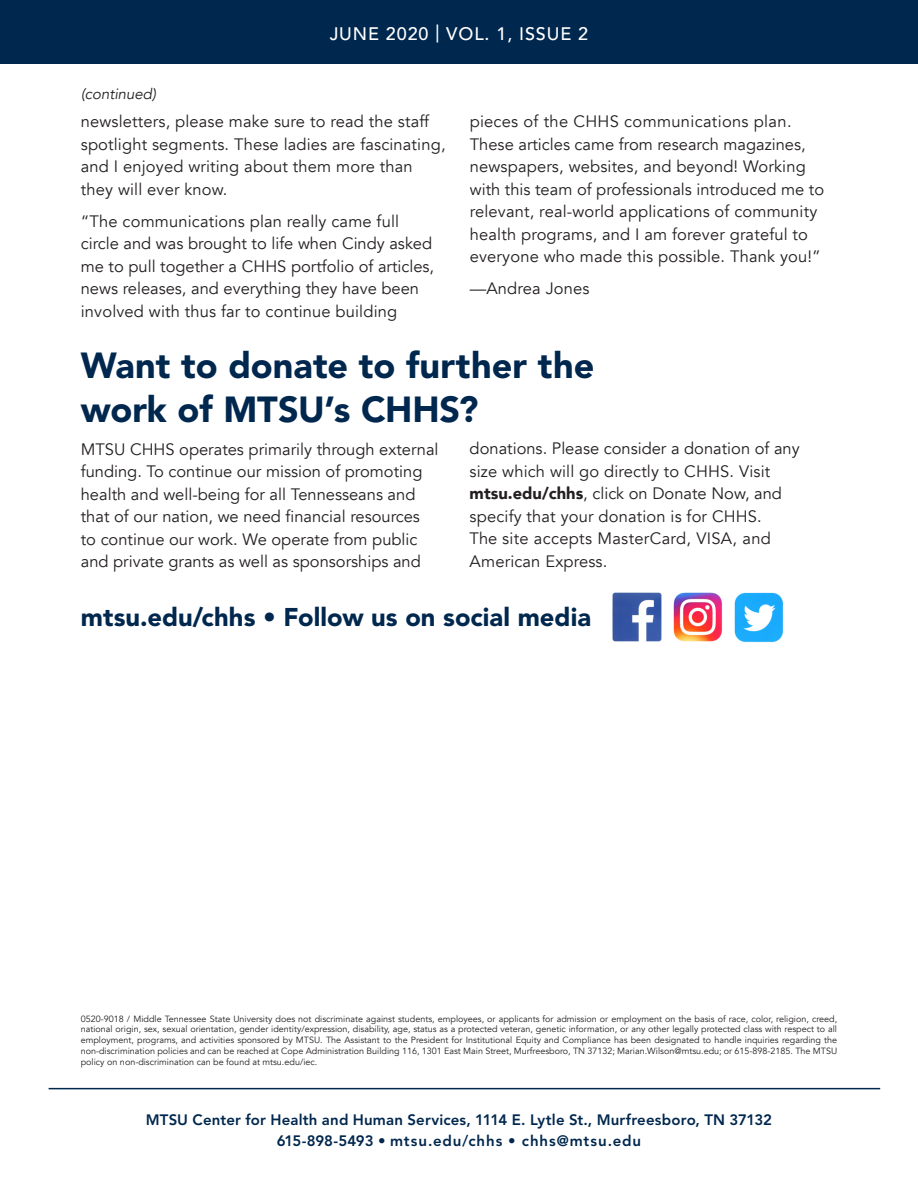
<style>
.page{position:relative;width:918px;height:1188px;background:#fff}
.page>*{position:absolute;margin:0;border:0;box-sizing:border-box;transform-origin:0 0}
.t1{font:900 36px/43.5px "Avenir LT Pro";color:#00274e}
.t2{font:900 25.5px "Avenir LT Pro";letter-spacing:.005em;color:#00274e}
.t3{font:500 18px "Avenir LT Pro";letter-spacing:.05em;color:#fff}
.t4{font:16.5px/22.5px "Avenir";color:#231f20}
.t5{font:800 15px "Avenir LT Pro";letter-spacing:.01em;color:#00274e}
.t6{font:800 15px "Avenir LT Pro";letter-spacing:.06em;color:#00274e}
.t7{font:italic 15px "Avenir";color:#231f20}
.t8{font:9px/10.8px "Avenir";color:#231f20;text-align:justify}
.s1{font-weight:900}
</style>
<div class="page">
<div style="left:0;top:0;width:918px;height:63px;background:#00274e"></div>
<hr style="left:49px;top:1088px;width:831px;height:1px;background:#00274e">
<img style="left:612px;top:592px;width:50px;height:50px">
<img style="left:673px;top:592px;width:49px;height:50px">
<img style="left:734px;top:592px;width:50px;height:51px">
<p class="t7" style="left:81px;top:85px;width:77px">(continued)</p>
<p class="t3" style="left:330px;top:23px;width:260px">JUNE 2020 | VOL. 1, ISSUE 2</p>
<p class="t4" style="left:81px;top:111px;width:366px">newsletters, please make sure to read the staff spotlight segments. These ladies are fascinating, and I enjoyed writing about them more than they will ever know.</p>
<p class="t4" style="left:81px;top:210px;width:355px">“The communications plan really came full circle and was brought to life when Cindy asked me to pull together a CHHS portfolio of articles, news releases, and everything they have been involved with thus far to continue building</p>
<p class="t4" style="left:470px;top:111px;width:356px">pieces of the CHHS communications plan.<br>These articles came from research magazines, newspapers, websites, and beyond! Working with this team of professionals introduced me to relevant, real-world applications of community health programs, and I am forever grateful to everyone who made this possible. Thank you!”</p>
<p class="t4" style="left:470px;top:278px;width:121px">—Andrea Jones</p>
<p class="t1" style="left:81px;top:344px;width:515px">Want to donate to further the work of MTSU’s CHHS?</p>
<p class="t4" style="left:81px;top:438px;width:359px">MTSU CHHS operates primarily through external funding. To continue our mission of promoting health and well-being for all Tennesseans and that of our nation, we need financial resources to continue our work. We operate from public and private grants as well as sponsorships and</p>
<p class="t4" style="left:470px;top:438px;width:332px">donations. Please consider a donation of any size which will go directly to CHHS. Visit <span class="s1">mtsu.edu/chhs</span>, click on Donate Now, and specify that your donation is for CHHS.<br>The site accepts MasterCard, VISA, and American Express.</p>
<p class="t2" style="left:81px;top:601px;width:512px">mtsu.edu/chhs • Follow us on social media</p>
<p class="t8" style="left:81px;top:1013px;width:758px">0520-9018 / Middle Tennessee State University does not discriminate against students, employees, or applicants for admission or employment on the basis of race, color, religion, creed, national origin, sex, sexual orientation, gender identity/expression, disability, age, status as a protected veteran, genetic information, or any other legally protected class with respect to all employment, programs, and activities sponsored by MTSU. The Assistant to the President for Institutional Equity and Compliance has been designated to handle inquiries regarding the non-discrimination policies and can be reached at Cope Administration Building 116, 1301 East Main Street, Murfreesboro, TN 37132; Marian.Wilson@mtsu.edu; or 615-898-2185. The MTSU policy on non-discrimination can be found at mtsu.edu/iec.</p>
<p class="t5" style="left:146px;top:1111px;width:628px">MTSU Center for Health and Human Services, 1114 E. Lytle St., Murfreesboro, TN 37132</p>
<p class="t6" style="left:277px;top:1132px;width:366px">615-898-5493 • mtsu.edu/chhs • chhs@mtsu.edu</p>
</div>
